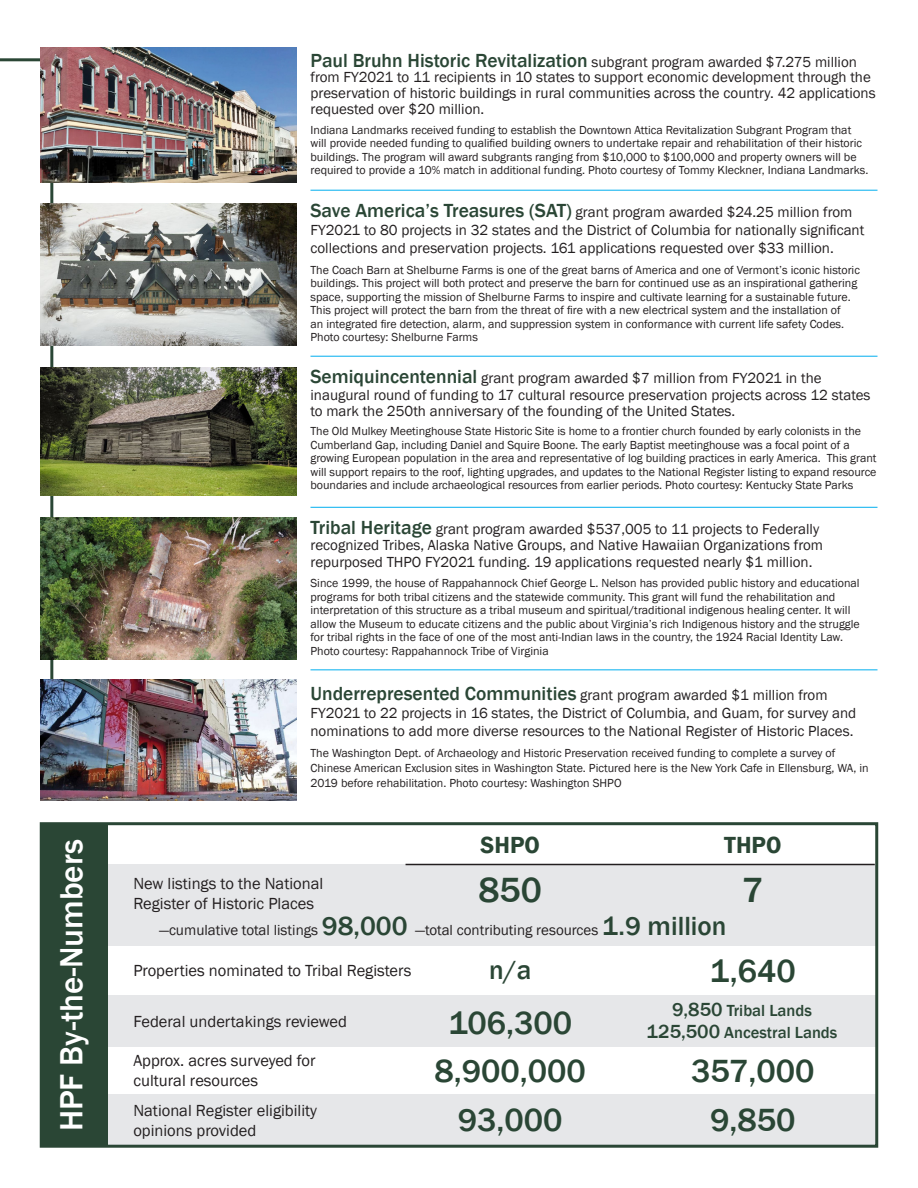
<style>
.page{position:relative;width:918px;height:1188px;background:#fff}
.page>*{position:absolute;margin:0;border:0;box-sizing:border-box;transform-origin:0 0}
.t1{font:500 36px "Franklin Gothic";color:#2a4635}
.t2{font:500 33px "Franklin Gothic";color:#2a4635}
.t3{font:500 33px "Franklin Gothic";color:#fff}
.t4{font:500 27px "Franklin Gothic";color:#2a4635}
.t5{font:600 24px "Franklin Gothic";color:#2a4635}
.t6{font:16.5px/19.8px "Franklin Gothic";color:#231f20}
.t7{font:500 16.5px/22.5px "Franklin Gothic";color:#2a4635;text-align:center}
.t8{font:15px/18px "Franklin Gothic";color:#231f20}
.t9{font:12px/13.5px "Franklin Gothic";color:#231f20}
.s1{font-weight:500;font-size:19.5px;color:#2a4635}
.s2{font-weight:500;font-size:27px;color:#2a4635}
.s3{font-size:19.5px}
</style>
<div class="page">
<div style="left:108px;top:1095px;width:768px;height:51px;background:#e6e7e9"></div>
<div style="left:108px;top:996px;width:768px;height:51px;background:#e6e7e9"></div>
<div style="left:108px;top:865px;width:768px;height:81px;background:#e6e7e9"></div>
<div style="left:40px;top:822px;width:838px;height:326px;border:3px solid #2a4635"></div>
<svg style="left:0;top:58px;width:55px;height:621px"></svg>
<div style="left:40px;top:824px;width:68px;height:324px;background:#2a4635"></div>
<hr style="left:406px;top:864px;width:469px;height:1px;background:#231f20">
<img style="left:40px;top:203px;width:257px;height:143px">
<img style="left:40px;top:679px;width:256px;height:122px">
<img style="left:40px;top:47px;width:257px;height:135px">
<img style="left:40px;top:518px;width:257px;height:142px">
<hr style="left:310px;top:356px;width:568px;height:1px;background:#00aeef">
<hr style="left:310px;top:190px;width:568px;height:1px;background:#00aeef">
<hr style="left:310px;top:669px;width:568px;height:1px;background:#00aeef">
<img style="left:40px;top:368px;width:257px;height:128px">
<hr style="left:310px;top:507px;width:568px;height:1px;background:#00aeef">
<h2 class="t3" style="left:51px;top:1131px;width:294px;rotate:-90deg">HPF By-the-Numbers</h2>
<p class="t8" style="left:310px;top:54px;width:567px;line-height:15.8px"><span class="s1">Paul Bruhn Historic Revitalization</span> subgrant program awarded $7.275 million from FY2021 to 11 recipients in 10 states to support economic development through the preservation of historic buildings in rural communities across the country. 42 applications requested over $20 million.</p>
<p class="t9" style="left:310px;top:123px;width:559px">Indiana Landmarks received funding to establish the Downtown Attica Revitalization Subgrant Program that will provide needed funding to qualified building owners to undertake repair and rehabilitation of their historic buildings. The program will award subgrants ranging from $10,000 to $100,000 and property owners will be required to provide a 10% match in additional funding. Photo courtesy of Tommy Kleckner, Indiana Landmarks.</p>
<p class="t8" style="left:310px;top:203px;width:555px"><span class="s1">Save America’s Treasures (SAT)</span> grant program awarded $24.25 million from<br>FY2021 to 80 projects in 32 states and the District of Columbia for nationally significant collections and preservation projects. 161 applications requested over $33 million.</p>
<p class="t9" style="left:310px;top:263px;width:551px">The Coach Barn at Shelburne Farms is one of the great barns of America and one of Vermont’s iconic historic buildings. This project will both protect and preserve the barn for continued use as an inspirational gathering space, supporting the mission of Shelburne Farms to inspire and cultivate learning for a sustainable future.<br>This project will protect the barn from the threat of fire with a new electrical system and the installation of<br>an integrated fire detection, alarm, and suppression system in conformance with current life safety Codes.<br>Photo courtesy: Shelburne Farms</p>
<p class="t8" style="left:310px;top:370px;width:561px;line-height:16.5px"><span class="s1">Semiquincentennial</span> grant program awarded $7 million from FY2021 in the inaugural round of funding to 17 cultural resource preservation projects across 12 states to mark the 250th anniversary of the founding of the United States.</p>
<p class="t9" style="left:310px;top:425px;width:568px">The Old Mulkey Meetinghouse State Historic Site is home to a frontier church founded by early colonists in the Cumberland Gap, including Daniel and Squire Boone. The early Baptist meetinghouse was a focal point of a growing European population in the area and representative of log building practices in early America. This grant will support repairs to the roof, lighting upgrades, and updates to the National Register listing to expand resource boundaries and include archaeological resources from earlier periods. Photo courtesy: Kentucky State Parks</p>
<p class="t8" style="left:310px;top:521px;width:514px;line-height:16.5px"><span class="s1">Tribal Heritage</span> grant program awarded $537,005 to 11 projects to Federally recognized Tribes, Alaska Native Groups, and Native Hawaiian Organizations from repurposed THPO FY2021 funding. 19 applications requested nearly $1 million.</p>
<p class="t9" style="left:310px;top:577px;width:551px">Since 1999, the house of Rappahannock Chief George L. Nelson has provided public history and educational programs for both tribal citizens and the statewide community. This grant will fund the rehabilitation and interpretation of this structure as a tribal museum and spiritual/traditional indigenous healing center. It will allow the Museum to educate citizens and the public about Virginia’s rich Indigenous history and the struggle for tribal rights in the face of one of the most anti-Indian laws in the country, the 1924 Racial Identity Law.<br>Photo courtesy: Rappahannock Tribe of Virginia</p>
<p class="t8" style="left:310px;top:686px;width:547px"><span class="s1">Underrepresented Communities</span> grant program awarded $1 million from<br>FY2021 to 22 projects in 16 states, the District of Columbia, and Guam, for survey and nominations to add more diverse resources to the National Register of Historic Places.</p>
<p class="t9" style="left:310px;top:746px;width:560px;line-height:15px">The Washington Dept. of Archaeology and Historic Preservation received funding to complete a survey of<br>Chinese American Exclusion sites in Washington State. Pictured here is the New York Cafe in Ellensburg, WA, in<br>2019 before rehabilitation. Photo courtesy: Washington SHPO</p>
<p class="t6" style="left:133px;top:874px;width:191px">New listings to the National<br>Register of Historic Places</p>
<h3 class="t5" style="left:481px;top:830px;width:61px">SHPO</h3>
<h3 class="t5" style="left:724px;top:830px;width:59px">THPO</h3>
<p class="t1" style="left:479px;top:867px;width:65px">850</p>
<p class="t1" style="left:742px;top:867px;width:23px">7</p>
<p class="t8" style="left:159px;top:921px;width:569px">—cumulative total listings <span class="s2">98,000</span> —total contributing resources <span class="s2">1.9 million</span></p>
<p class="t6" style="left:133px;top:961px;width:280px">Properties nominated to Tribal Registers</p>
<p class="t4" style="left:489px;top:954px;width:44px">n/a</p>
<p class="t2" style="left:710px;top:951px;width:88px">1,640</p>
<p class="t7" style="left:647px;top:999px;width:192px"><span class="s3">9,850</span> Tribal Lands<br><span class="s3">125,500</span> Ancestral Lands</p>
<p class="t2" style="left:691px;top:1050px;width:125px">357,000</p>
<p class="t2" style="left:448px;top:1002px;width:125px">106,300</p>
<p class="t6" style="left:133px;top:1012px;width:215px">Federal undertakings reviewed</p>
<p class="t6" style="left:133px;top:1051px;width:184px">Approx. acres surveyed for cultural resources</p>
<p class="t6" style="left:133px;top:1101px;width:185px">National Register eligibility opinions provided</p>
<p class="t2" style="left:458px;top:1100px;width:106px">93,000</p>
<p class="t2" style="left:710px;top:1100px;width:87px">9,850</p>
<p class="t2" style="left:435px;top:1050px;width:153px">8,900,000</p>
</div>
